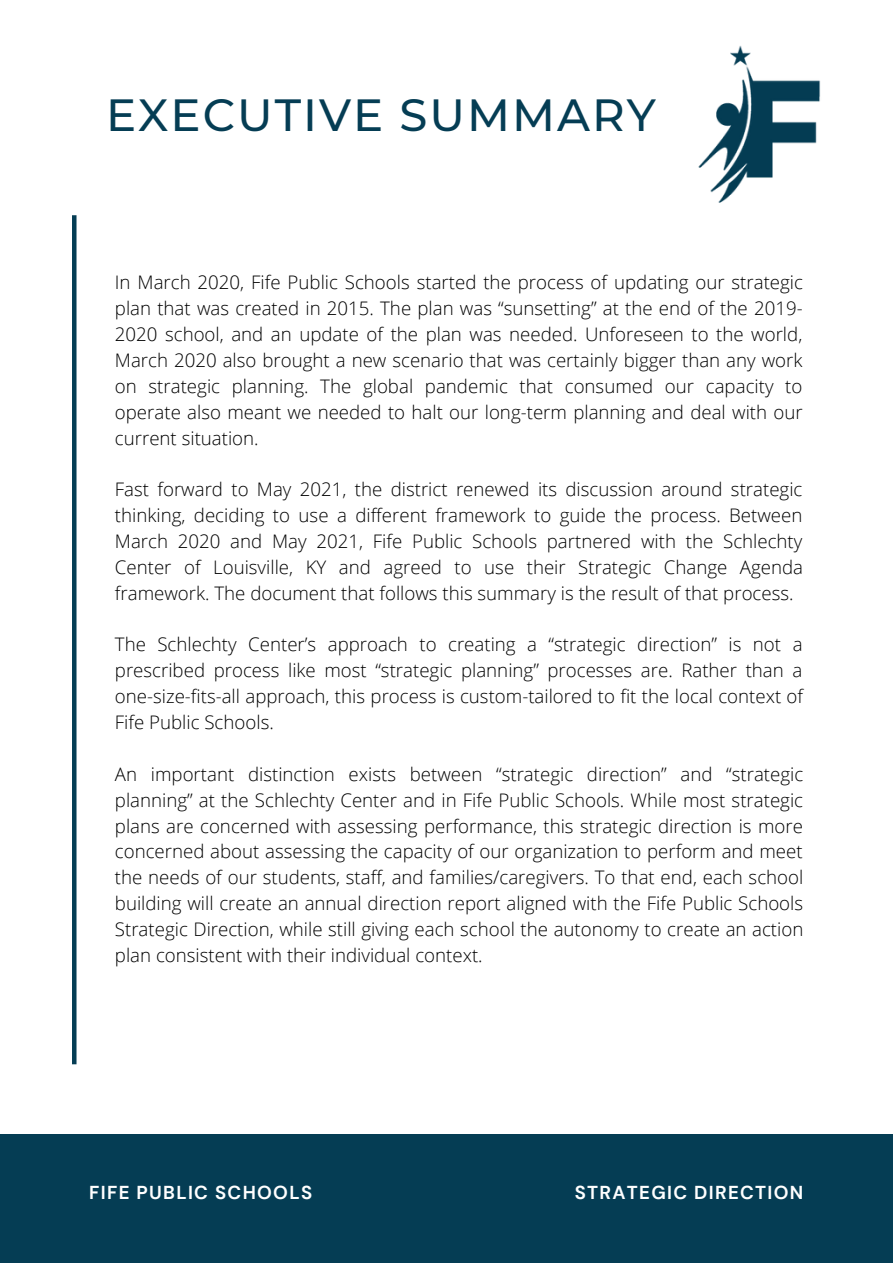
<style>
.page{position:relative;width:893px;height:1264px;background:#fff}
.page>*{position:absolute;margin:0;border:0;box-sizing:border-box;transform-origin:0 0}
.t1{font:500 45px "Montserrat";letter-spacing:.045em;color:#053d54}
.t2{font:700 18.75px "DM Sans";letter-spacing:.07em;color:#fff}
.t3{font:300 18.6px/25.8px "Open Sans";color:#000;text-align:justify}
</style>
<div class="page">
<hr style="left:72px;top:215px;width:4px;height:849px;background:#053d54">
<div style="left:0;top:1134px;width:892px;height:128px;background:#053d54"></div>
<img style="left:698px;top:45px;width:123px;height:158px">
<p class="t1" style="left:106px;top:87px;width:551px">EXECUTIVE SUMMARY</p>
<p class="t3" style="left:115px;top:269px;width:689px">In March 2020, Fife Public Schools started the process of updating our strategic plan that was created in 2015. The plan was “sunsetting” at the end of the 2019- 2020 school, and an update of the plan was needed. Unforeseen to the world, March 2020 also brought a new scenario that was certainly bigger than any work on strategic planning. The global pandemic that consumed our capacity to operate also meant we needed to halt our long-term planning and deal with our current situation.</p>
<p class="t3" style="left:115px;top:476px;width:689px">Fast forward to May 2021, the district renewed its discussion around strategic thinking, deciding to use a different framework to guide the process. Between March 2020 and May 2021, Fife Public Schools partnered with the Schlechty Center of Louisville, KY and agreed to use their Strategic Change Agenda framework. The document that follows this summary is the result of that process.</p>
<p class="t3" style="left:115px;top:631px;width:689px">The Schlechty Center’s approach to creating a “strategic direction” is not a prescribed process like most “strategic planning” processes are. Rather than a one-size-fits-all approach, this process is custom-tailored to fit the local context of Fife Public Schools.</p>
<p class="t3" style="left:115px;top:760px;width:690px">An important distinction exists between “strategic direction” and “strategic planning” at the Schlechty Center and in Fife Public Schools. While most strategic plans are concerned with assessing performance, this strategic direction is more concerned about assessing the capacity of our organization to perform and meet the needs of our students, staff, and families/caregivers. To that end, each school building will create an annual direction report aligned with the Fife Public Schools Strategic Direction, while still giving each school the autonomy to create an action plan consistent with their individual context.</p>
<p class="t2" style="left:89px;top:1180px;width:224px">FIFE PUBLIC SCHOOLS</p>
<p class="t2" style="left:574px;top:1180px;width:230px">STRATEGIC DIRECTION</p>
</div>
